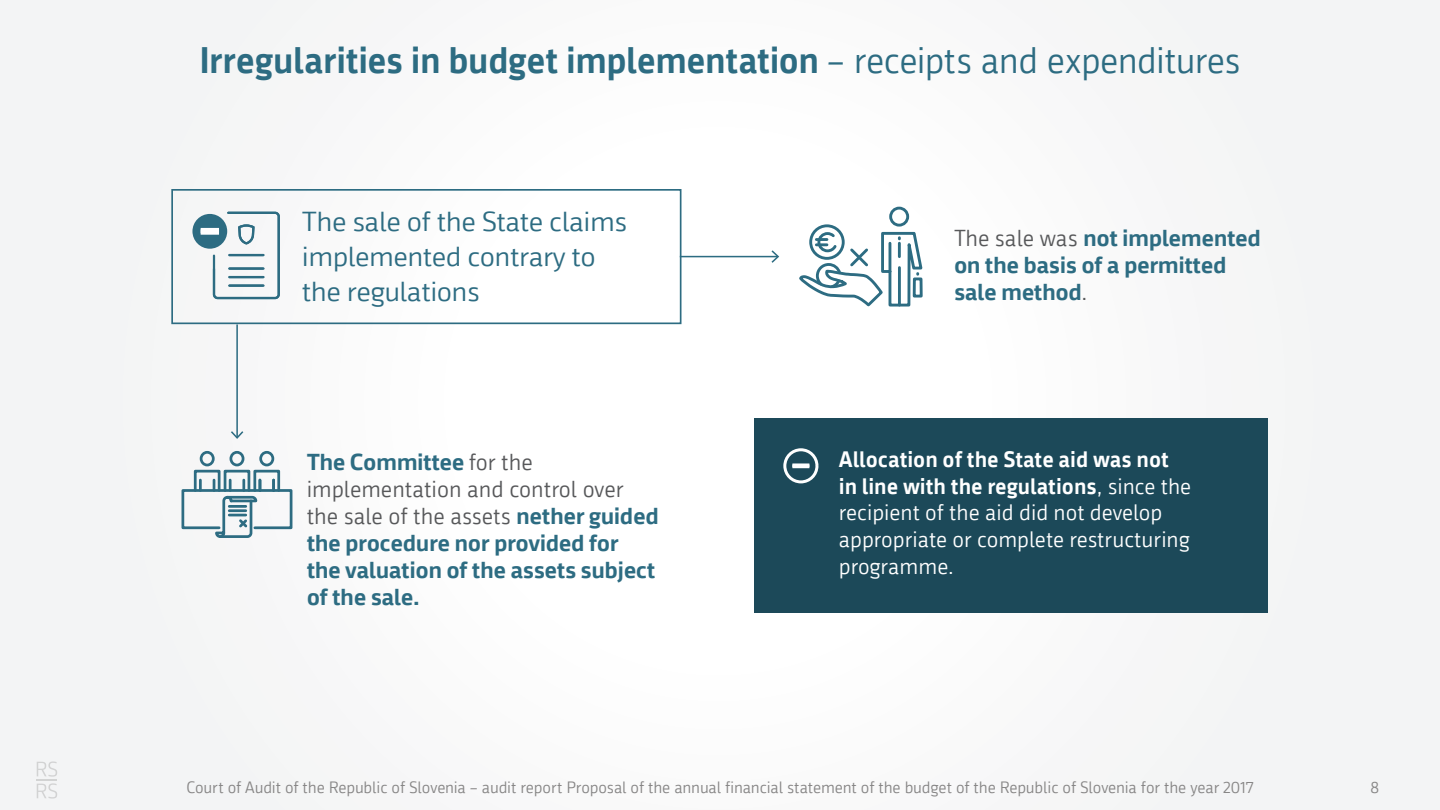
<style>
.page{position:relative;width:1440px;height:810px;background:#f8f8f9}
.page>*{position:absolute;margin:0;border:0;box-sizing:border-box;transform-origin:0 0}
.t1{font:700 36px "Republika";letter-spacing:-.01em;color:#2d6c82}
.t2{font:26.78px/35.5px "Republika";letter-spacing:-.02em;color:#2d6c82;scale:1.07 1}
.t3{font:700 22.5px/27px "Republika";letter-spacing:-.02em;color:#2d6c82;scale:1.07 1}
.t4{font:21.75px/26.6px "Republika";color:#fff}
.t5{font:15.98px "Republika";letter-spacing:-.01em;color:#878686}
.s1{font-weight:400}
.s2{font-weight:400;color:#57585a}
.s3{font-weight:700}
</style>
<div class="page">
<svg style="left:37px;top:761px;width:20px;height:16px"></svg>
<hr style="left:37px;top:779px;width:20px;height:2px;background:#878686">
<svg style="left:37px;top:783px;width:20px;height:16px"></svg>
<div style="left:755px;top:418px;width:513px;height:195px;background:#1c4959"></div>
<div style="left:783px;top:448px;width:35px;height:35px;border:3px solid #fff;border-radius:50%"></div>
<div style="left:792px;top:463px;width:17px;height:5px;background:#fff"></div>
<div style="left:192px;top:214px;width:35px;height:35px;background:#2d6c82;border-radius:50%"></div>
<div style="left:201px;top:228px;width:18px;height:7px;background:#fff"></div>
<svg style="left:212px;top:211px;width:68px;height:89px"></svg>
<hr style="left:229px;top:254px;width:35px;height:2px;background:#2d6c82">
<hr style="left:229px;top:267px;width:35px;height:3px;background:#2d6c82">
<hr style="left:229px;top:276px;width:35px;height:2px;background:#2d6c82">
<hr style="left:229px;top:284px;width:35px;height:3px;background:#2d6c82">
<div style="left:253px;top:470px;width:27px;height:22px;border:3px solid #2d6c82"></div>
<div style="left:259px;top:451px;width:15px;height:15px;border:3px solid #2d6c82;border-radius:50%"></div>
<div style="left:224px;top:470px;width:26px;height:22px;border:3px solid #2d6c82"></div>
<div style="left:230px;top:451px;width:14px;height:15px;border:3px solid #2d6c82;border-radius:50%"></div>
<div style="left:194px;top:470px;width:27px;height:22px;border:3px solid #2d6c82"></div>
<div style="left:200px;top:451px;width:15px;height:15px;border:3px solid #2d6c82;border-radius:50%"></div>
<svg style="left:181px;top:480px;width:112px;height:58px"></svg>
<hr style="left:236px;top:324px;width:2px;height:113px;background:#2d6c82">
<svg style="left:231px;top:431px;width:12px;height:8px"></svg>
<hr style="left:680px;top:256px;width:98px;height:1px;background:#2d6c82">
<svg style="left:772px;top:250px;width:7px;height:13px"></svg>
<div style="left:889px;top:207px;width:20px;height:20px;border:3px solid #2d6c82;border-radius:50%"></div>
<svg style="left:799px;top:216px;width:124px;height:91px"></svg>
<div style="left:171px;top:189px;width:511px;height:135px;border:2px solid #2d6c82"></div>
<h1 class="t1" style="left:199px;top:34px;width:1043px">Irregularities in budget implementation <span class="s1">– receipts and expenditures</span></h1>
<p class="t2" style="left:302px;top:202px;width:305px">The sale of the State claims implemented contrary to the regulations</p>
<p class="t3" style="left:307px;top:447px;width:331px">The Committee <span class="s2">for the implementation and control over the sale of the assets</span> nether guided the procedure nor provided for<br>the valuation of the assets subject of the sale.</p>
<p class="t3" style="left:954px;top:224px;width:289px"><span class="s2">The sale was</span> not implemented on the basis of a permitted sale method<span class="s2">.</span></p>
<p class="t4" style="left:839px;top:445px;width:354px"><span class="s3">Allocation of the State aid was not in line with the regulations</span>, since the recipient of the aid did not develop appropriate or complete restructuring programme.</p>
<p class="t5" style="left:186px;top:777px;width:1069px">Court of Audit of the Republic of Slovenia – audit report Proposal of the annual financial statement of the budget of the Republic of Slovenia for the year 2017</p>
<p class="t5" style="left:1370px;top:777px;width:10px">8</p>
</div>
